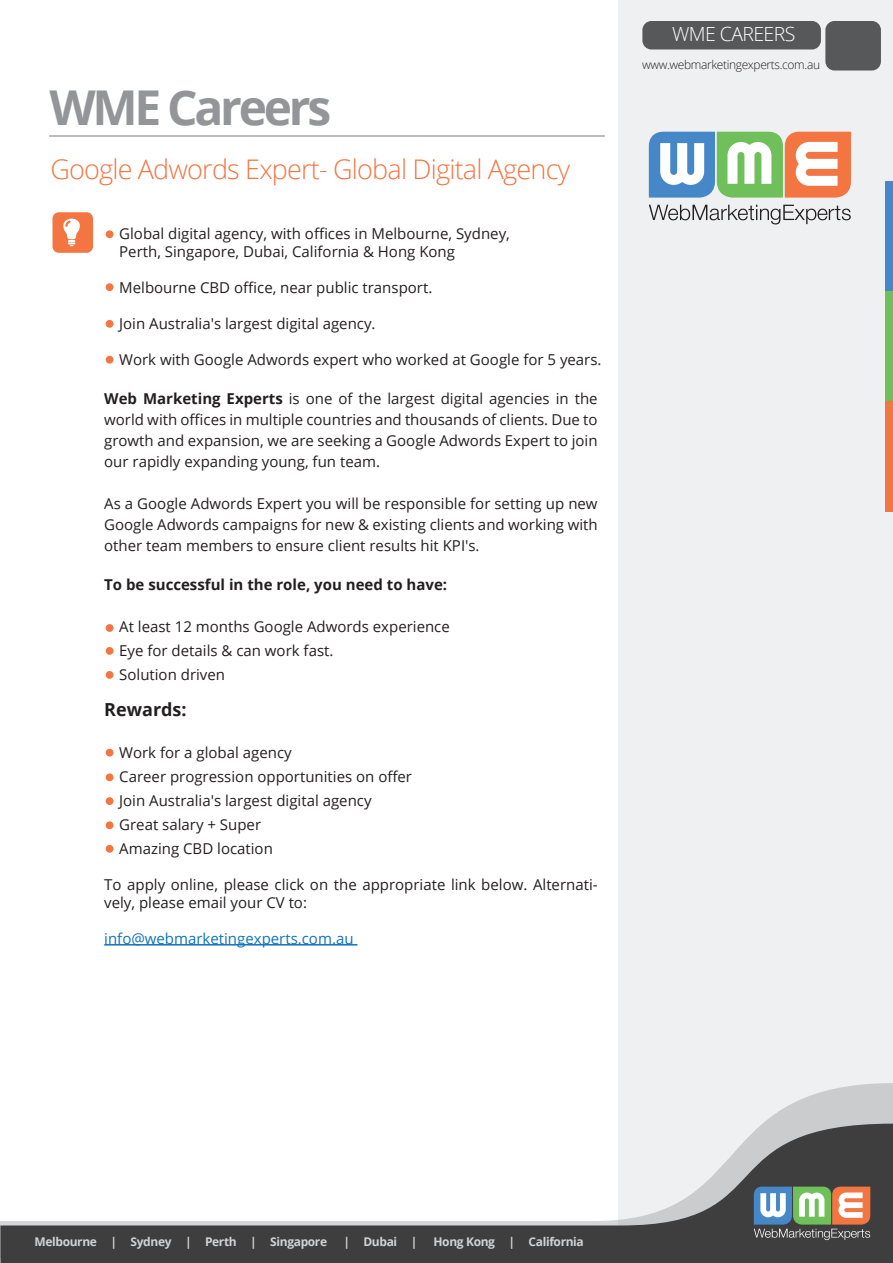
<style>
.page{position:relative;width:893px;height:1263px;background:#fff}
.page>*{position:absolute;margin:0;border:0;box-sizing:border-box;transform-origin:0 0}
.t1{font:700 48px "Open Sans";letter-spacing:-.07em;color:#939598}
.t2{font:300 27px "Open Sans";letter-spacing:-.03em;color:#f37542}
.t3{font:300 19.5px "Open Sans";letter-spacing:-.03em;color:#fff}
.t4{font:700 18px "Open Sans";color:#231f20}
.t5{font:15px/24px "Open Sans";color:#231f20}
.t6{font:700 15px "Open Sans";color:#231f20}
.t7{font:15px "Open Sans";color:#1074bc}
.t8{font:700 12px "Open Sans";letter-spacing:-.03em;color:#d1d2d4}
.t9{font:300 12px "Open Sans";letter-spacing:-.03em;color:#231f20}
.s1{font-weight:700}
</style>
<div class="page">
<div style="left:618px;top:0;width:275px;height:1234px;background:#eff0f1"></div>
<div style="left:0;top:1258px;width:893px;height:5px;background:#3e3e3f"></div>
<svg style="left:0;top:1083px;width:893px;height:175px"></svg>
<hr style="left:50px;top:136px;width:554px;height:1px;background:#bcbdc0">
<div style="left:885px;top:182px;width:8px;height:110px;background:#4688c7"></div>
<div style="left:885px;top:291px;width:8px;height:110px;background:#6fc05b"></div>
<div style="left:885px;top:401px;width:8px;height:111px;background:#f37542"></div>
<div style="left:642px;top:21px;width:179px;height:29px;background:#57585a;border-radius:9px"></div>
<div style="left:825px;top:21px;width:56px;height:50px;background:#57585a;border-radius:9px"></div>
<svg style="left:104px;top:944px;width:253px;height:1px"></svg>
<div style="left:52px;top:212px;width:41px;height:41px;background:#f37542;border-radius:6px"></div>
<svg style="left:63px;top:219px;width:17px;height:27px"></svg>
<div style="left:106px;top:283px;width:8px;height:8px;background:#f37542;border-radius:50%"></div>
<div style="left:106px;top:230px;width:8px;height:8px;background:#f37542;border-radius:50%"></div>
<div style="left:106px;top:356px;width:8px;height:8px;background:#f37542;border-radius:50%"></div>
<div style="left:106px;top:624px;width:8px;height:8px;background:#f37542;border-radius:50%"></div>
<div style="left:106px;top:647px;width:8px;height:8px;background:#f37542;border-radius:50%"></div>
<div style="left:106px;top:671px;width:8px;height:8px;background:#f37542;border-radius:50%"></div>
<div style="left:106px;top:797px;width:8px;height:8px;background:#f37542;border-radius:50%"></div>
<div style="left:106px;top:821px;width:8px;height:8px;background:#f37542;border-radius:50%"></div>
<div style="left:106px;top:845px;width:8px;height:8px;background:#f37542;border-radius:50%"></div>
<div style="left:106px;top:749px;width:8px;height:7px;background:#f37542;border-radius:50%"></div>
<div style="left:106px;top:773px;width:8px;height:8px;background:#f37542;border-radius:50%"></div>
<div style="left:106px;top:320px;width:8px;height:8px;background:#f37542;border-radius:50%"></div>
<svg style="left:649px;top:131px;width:202px;height:67px"></svg>
<svg style="left:649px;top:205px;width:202px;height:19px"></svg>
<h1 class="t1" style="left:50px;top:74px;width:283px">WME Careers</h1>
<h2 class="t2" style="left:50px;top:151px;width:521px">Google Adwords Expert- Global Digital Agency</h2>
<p class="t5" style="left:119px;top:224px;width:392px;line-height:18px">Global digital agency, with offices in Melbourne, Sydney,<br>Perth, Singapore, Dubai, California &amp; Hong Kong</p>
<p class="t5" style="left:119px;top:275px;width:315px">Melbourne CBD office, near public transport.</p>
<p class="t5" style="left:119px;top:311px;width:258px">Join Australia's largest digital agency.</p>
<p class="t5" style="left:119px;top:347px;width:484px">Work with Google Adwords expert who worked at Google for 5 years.</p>
<p class="t5" style="left:104px;top:387px;width:495px;line-height:21px;text-align:justify"><span class="s1">Web Marketing Experts</span> is one of the largest digital agencies in the world with offices in multiple countries and thousands of clients. Due to growth and expansion, we are seeking a Google Adwords Expert to join our rapidly expanding young, fun team.</p>
<p class="t5" style="left:104px;top:492px;width:495px;line-height:21px;text-align:justify">As a Google Adwords Expert you will be responsible for setting up new Google Adwords campaigns for new &amp; existing clients and working with other team members to ensure client results hit KPI's.</p>
<p class="t6" style="left:104px;top:574px;width:344px">To be successful in the role, you need to have:</p>
<p class="t5" style="left:119px;top:614px;width:332px">At least 12 months Google Adwords experience<br>Eye for details &amp; can work fast.<br>Solution driven</p>
<p class="t4" style="left:104px;top:696px;width:84px">Rewards:</p>
<p class="t5" style="left:119px;top:740px;width:294px">Work for a global agency<br>Career progression opportunities on offer<br>Join Australia's largest digital agency<br>Great salary + Super<br>Amazing CBD location</p>
<p class="t5" style="left:104px;top:875px;width:495px;line-height:18px">To apply online, please click on the appropriate link below. Alternati&shy;vely, please email your CV to:</p>
<p class="t7" style="left:104px;top:928px;width:251px">info@webmarketingexperts.com.au</p>
<h3 class="t3" style="left:672px;top:20px;width:125px">WME CAREERS</h3>
<p class="t9" style="left:642px;top:57px;width:180px">www.webmarketingexperts.com.au</p>
<p class="t8" style="left:35px;top:1233px;width:294px">Melbourne | Sydney | Perth | Singapore</p>
<p class="t8" style="left:343px;top:1233px;width:75px">| Dubai |</p>
<p class="t8" style="left:433px;top:1233px;width:152px">Hong Kong | California</p>
</div>
